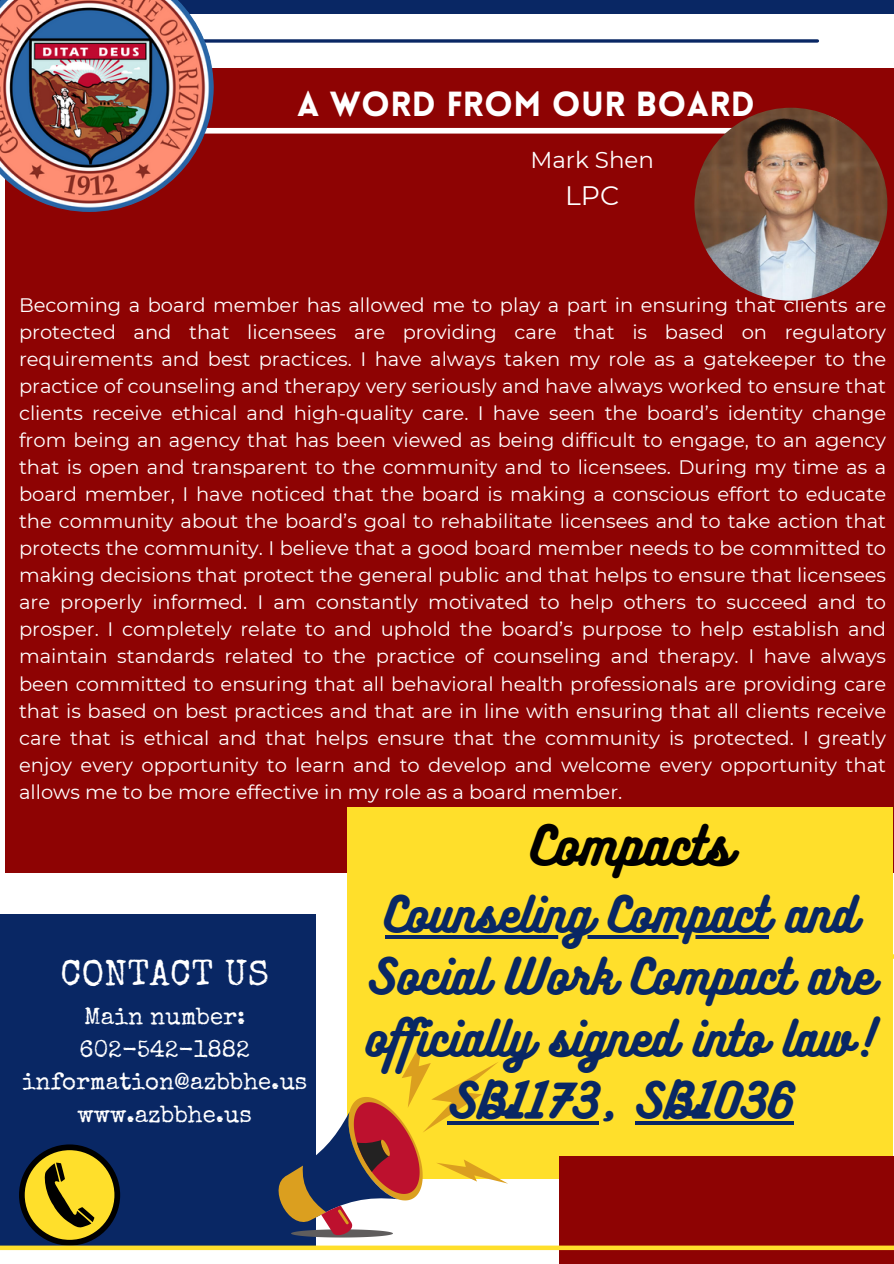
<style>
.page{position:relative;width:894px;height:1264px;background:#fff}
.page>*{position:absolute;margin:0;border:0;box-sizing:border-box;transform-origin:0 0}
.t1{font:48.75px "Bukhari Script";color:#000}
.t2{font:44.4px/61.9px "Bukhari Script";color:#092764;text-align:center}
.t3{font:36.15px "Special Elite";letter-spacing:.015em;color:#fff}
.t4{font:900 34.05px "Lovelo";letter-spacing:.01em;color:#fff}
.t5{font:26.7px "Montserrat";color:#fff}
.t6{font:24px/32.7px "Special Elite";color:#fff;text-align:center}
.t7{font:22.95px "Montserrat";color:#fff}
.t8{font:19.5px/27px "Montserrat";color:#fff;text-align:justify}
</style>
<div class="page">
<div style="left:0;top:0;width:893px;height:14px;background:#092764"></div>
<svg style="left:214px;top:39px;width:603px;height:4px;background:#2e487b"></svg>
<div style="left:6px;top:69px;width:887px;height:804px;background:#8e0303"></div>
<div style="left:182px;top:128px;width:637px;height:6px;background:#fff"></div>
<div style="left:348px;top:807px;width:544px;height:371px;background:#ffdf2b"></div>
<div style="left:0;top:914px;width:316px;height:332px;background:#092764"></div>
<svg style="left:19px;top:1144px;width:101px;height:101px;background:#100e05"></svg>
<div style="left:25px;top:1150px;width:89px;height:89px;background:#ffdf2b;border-radius:50%"></div>
<svg style="left:44px;top:1162px;width:50px;height:65px"></svg>
<div style="left:558px;top:1156px;width:335px;height:107px;background:#8e0303"></div>
<hr style="left:365px;top:954px;width:528px;height:4px;background:#ffdf2b">
<svg style="left:0;top:1245px;width:893px;height:4px;background:#ecca33"></svg>
<img style="left:0;top:0;width:214px;height:212px">
<img style="left:694px;top:108px;width:193px;height:192px;border-radius:50%">
<svg style="left:278px;top:1039px;width:229px;height:199px"></svg>
<hr style="left:385px;top:935px;width:383px;height:3px;background:#092764">
<svg style="left:448px;top:1120px;width:151px;height:4px"></svg>
<svg style="left:635px;top:1121px;width:158px;height:3px"></svg>
<h4 class="t4" style="left:297px;top:90px;width:459px">A WORD FROM OUR BOARD</h4>
<h2 class="t7" style="left:530px;top:145px;width:125px">Mark Shen</h2>
<h2 class="t5" style="left:565px;top:179px;width:56px">LPC</h2>
<p class="t8" style="left:19px;top:292px;width:868px">Becoming a board member has allowed me to play a part in ensuring that clients are protected and that licensees are providing care that is based on regulatory requirements and best practices. I have always taken my role as a gatekeeper to the practice of counseling and therapy very seriously and have always worked to ensure that clients receive ethical and high-quality care. I have seen the board’s identity change from being an agency that has been viewed as being difficult to engage, to an agency that is open and transparent to the community and to licensees. During my time as a board member, I have noticed that the board is making a conscious effort to educate the community about the board’s goal to rehabilitate licensees and to take action that protects the community. I believe that a good board member needs to be committed to making decisions that protect the general public and that helps to ensure that licensees are properly informed. I am constantly motivated to help others to succeed and to prosper. I completely relate to and uphold the board’s purpose to help establish and maintain standards related to the practice of counseling and therapy. I have always been committed to ensuring that all behavioral health professionals are providing care that is based on best practices and that are in line with ensuring that all clients receive care that is ethical and that helps ensure that the community is protected. I greatly enjoy every opportunity to learn and to develop and welcome every opportunity that allows me to be more effective in my role as a board member.</p>
<h1 class="t3" style="left:60px;top:959px;width:210px">CONTACT US</h1>
<h3 class="t6" style="left:22px;top:1002px;width:287px">Main number:<br>602-542-1882 information@azbbhe.us www.azbbhe.us</h3>
<h4 class="t1" style="left:531px;top:813px;width:202px">Compacts</h4>
<h1 class="t2" style="left:366px;top:881px;width:511px">Counseling Compact and<br>Social Work Compact are of icially signed into law!<br>SB1173, SB1036</h1>
</div>
